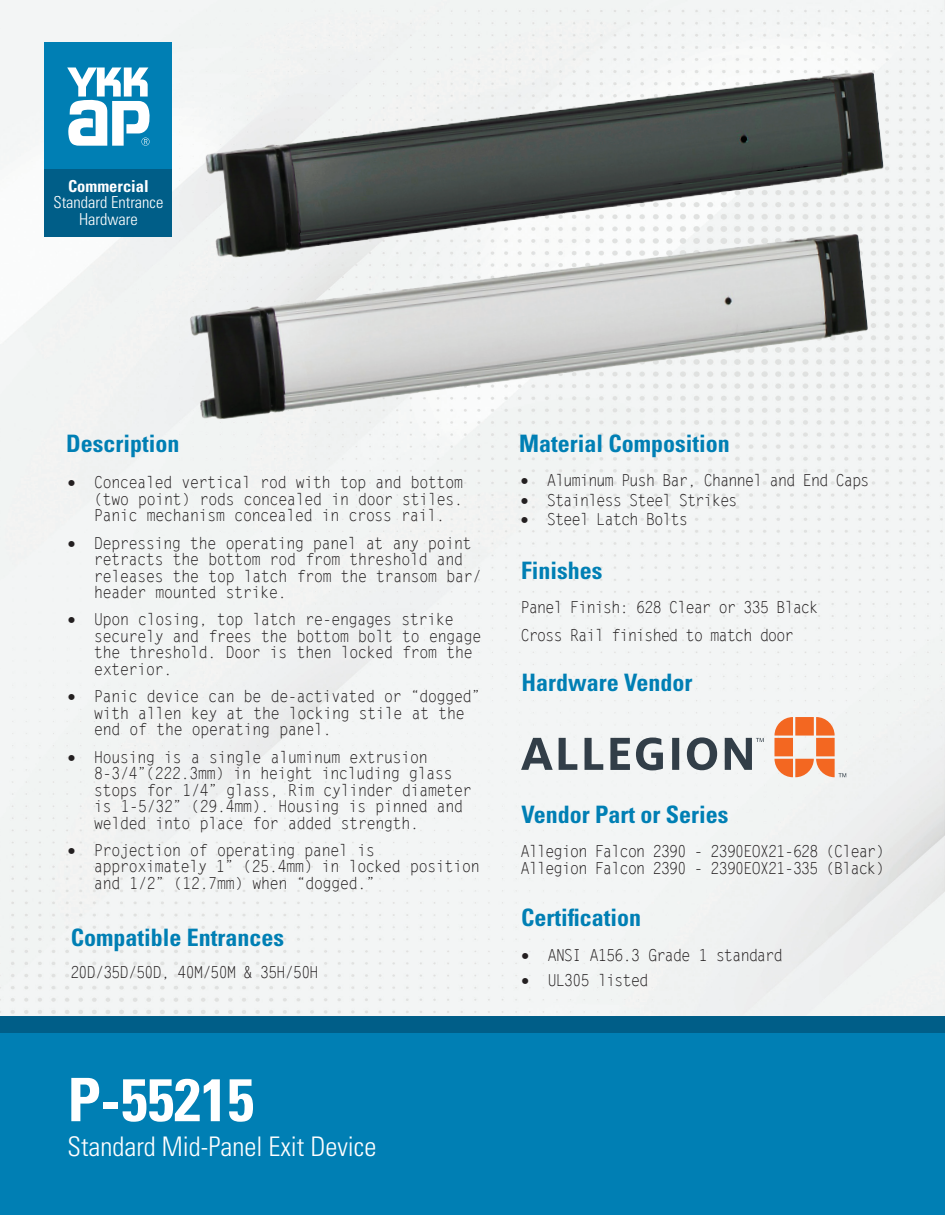
<style>
.page{position:relative;width:945px;height:1215px;background:#fff}
.page>*{position:absolute;margin:0;border:0;box-sizing:border-box;transform-origin:0 0}
.t1{font:700 condensed 60px "Univers LT Std";color:#fff}
.t2{font:300 condensed 27px "Univers LT Std";color:#fff}
.t3{font:700 condensed 24px "Univers LT Std";color:#007fb4}
.t4{font:16.5px/16.5px "Letter Gothic";letter-spacing:.025em;color:#231f20}
.t5{font:16.5px "Letter Gothic";color:#231f20}
.t6{font:300 condensed 16.5px "Univers LT Std";color:#fff}
.t7{font:700 condensed 16.5px "Univers LT Std";color:#fff}
</style>
<div class="page">
<div style="left:0;top:0;width:945px;height:1016px;background:#f3f5f5"></div>
<div style="left:45px;top:163px;width:127px;height:74px;background:#005e88"></div>
<div style="left:0;top:1016px;width:945px;height:34px;background:#005e88"></div>
<div style="left:0;top:1033px;width:945px;height:182px;background:#007fb4"></div>
<div style="left:45px;top:42px;width:127px;height:126px;background:#007fb4"></div>
<svg style="left:67px;top:68px;width:83px;height:78px"></svg>
<img style="left:160px;top:192px;width:739px;height:276px">
<img style="left:176px;top:30px;width:739px;height:276px">
<svg style="left:774px;top:717px;width:72px;height:60px"></svg>
<svg style="left:521px;top:737px;width:243px;height:33px"></svg>
<p class="t7" style="left:68px;top:176px;width:82px">Commercial</p>
<p class="t6" style="left:53px;top:192px;width:111px">Standard Entrance</p>
<p class="t6" style="left:79px;top:209px;width:60px">Hardware</p>
<p class="t3" style="left:66px;top:429px;width:115px">Description</p>
<p class="t4" style="left:94px;top:474px;width:370px;text-align:justify;text-indent:-27px">• Concealed vertical rod with top and bottom (two point) rods concealed in door stiles.<br>Panic mechanism concealed in cross rail.</p>
<p class="t4" style="left:94px;top:535px;width:388px;text-indent:-27px">• Depressing the operating panel at any point retracts the bottom rod from threshold and releases the top latch from the transom bar/ header mounted strike.</p>
<p class="t4" style="left:94px;top:612px;width:388px;text-indent:-27px">• Upon closing, top latch re-engages strike securely and frees the bottom bolt to engage the threshold. Door is then locked from the exterior.</p>
<p class="t4" style="left:94px;top:688px;width:387px;text-indent:-27px">• Panic device can be de-activated or “dogged” with allen key at the locking stile at the end of the operating panel.</p>
<p class="t4" style="left:94px;top:749px;width:379px;text-indent:-27px">• Housing is a single aluminum extrusion 8-3/4”(222.3mm) in height including glass stops for 1/4” glass, Rim cylinder diameter is 1-5/32” (29.4mm). Housing is pinned and welded into place for added strength.</p>
<p class="t4" style="left:94px;top:842px;width:386px;text-indent:-27px">• Projection of operating panel is approximately 1” (25.4mm) in locked position and 1/2” (12.7mm) when “dogged.”</p>
<p class="t3" style="left:71px;top:923px;width:215px">Compatible Entrances</p>
<p class="t5" style="left:71px;top:962px;width:249px">20D/35D/50D, 40M/50M &amp; 35H/50H</p>
<p class="t1" style="left:68px;top:1063px;width:188px">P-55215</p>
<p class="t2" style="left:68px;top:1130px;width:310px">Standard Mid-Panel Exit Device</p>
<p class="t3" style="left:519px;top:429px;width:212px">Material Composition</p>
<p class="t5" style="left:520px;top:471px;width:350px">• Aluminum Push Bar, Channel and End Caps</p>
<p class="t5" style="left:520px;top:490px;width:218px">• Stainless Steel Strikes</p>
<p class="t5" style="left:520px;top:510px;width:169px">• Steel Latch Bolts</p>
<p class="t3" style="left:521px;top:556px;width:83px">Finishes</p>
<p class="t5" style="left:521px;top:597px;width:299px">Panel Finish: 628 Clear or 335 Black</p>
<p class="t5" style="left:521px;top:626px;width:274px">Cross Rail finished to match door</p>
<p class="t3" style="left:521px;top:668px;width:173px">Hardware Vendor</p>
<p class="t3" style="left:521px;top:800px;width:209px">Vendor Part or Series</p>
<p class="t5" style="left:521px;top:842px;width:365px">Allegion Falcon 2390 - 2390EOX21-628 (Clear)</p>
<p class="t5" style="left:521px;top:858px;width:365px">Allegion Falcon 2390 - 2390EOX21-335 (Black)</p>
<p class="t3" style="left:521px;top:903px;width:122px">Certification</p>
<p class="t5" style="left:521px;top:946px;width:263px">• ANSI A156.3 Grade 1 standard</p>
<p class="t5" style="left:521px;top:970px;width:128px">• UL305 listed</p>
</div>
